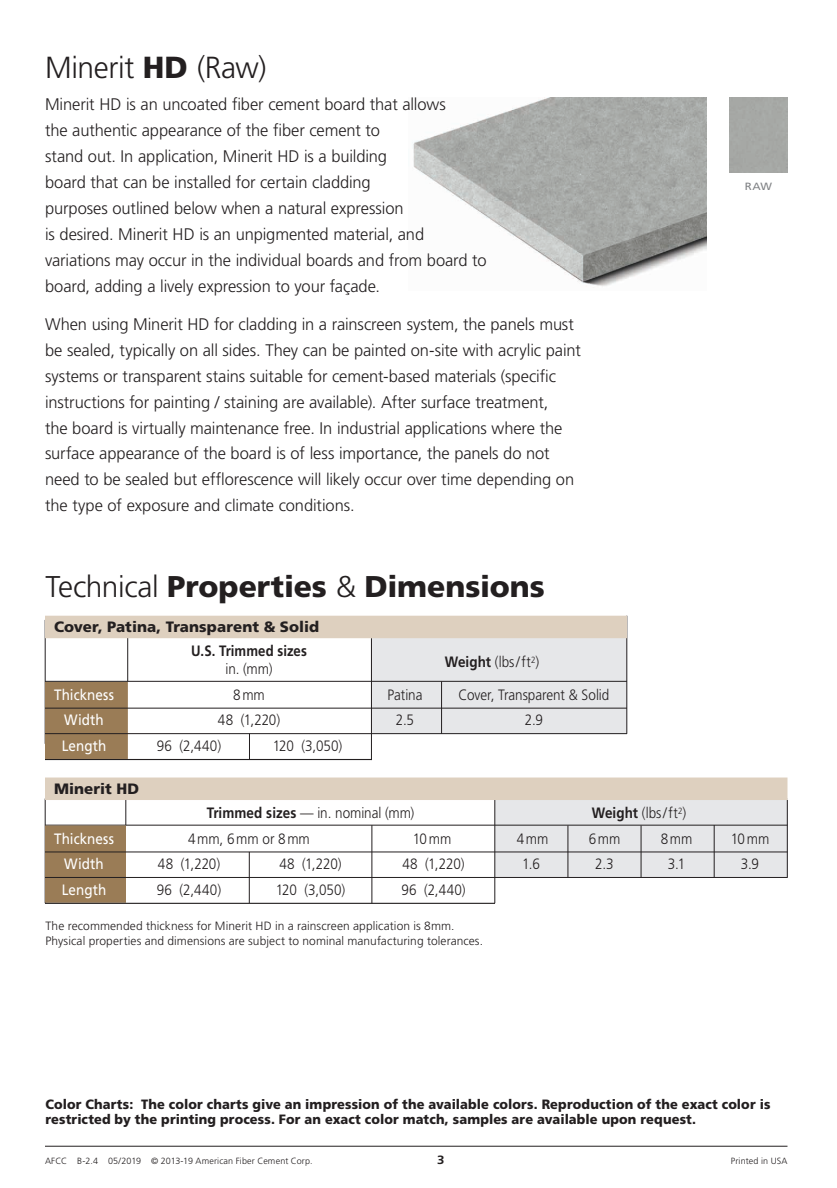
<style>
.page{position:relative;width:837px;height:1188px;background:#fff}
.page>*{position:absolute;margin:0;border:0;box-sizing:border-box;transform-origin:0 0}
.PRODUCT_name{font:300 30.45px "Frutiger";letter-spacing:-.01em;color:#231f20}
.PRODUCT_name-2{font:900 30px "Frutiger";letter-spacing:-.005em;color:#231f20}
.PRODUCT_description{font:300 16.8px/26px "Frutiger";letter-spacing:-.005em;color:#231f20}
.PRODUCT_description-2{font:300 16.5px/25.5px "Frutiger";letter-spacing:-.005em;color:#231f20}
.Specs{font:300 15px "Frutiger";letter-spacing:-.005em;color:#231f20;scale:.9 1}
.T_--_untrimmed_trimm{font:300 15px "Frutiger";letter-spacing:-.005em;color:#231f20;scale:.9 1}
.Specs-2{font:15px "Frutiger";letter-spacing:.005em;color:#fff;scale:.9 1}
.T_--_HEAD{font:900 15px "Frutiger";letter-spacing:.005em;color:#231f20}
.T_--_untrimmed_trimm-2{font:700 15px/18px "Frutiger";letter-spacing:.005em;color:#231f20;text-align:center;scale:.88 1}
.text_-_basic{font:900 13.5px/15px "Frutiger";letter-spacing:.01em;color:#231f20;scale:.95 1}
.PRODUCT_description-3{font:300 12px "Frutiger";letter-spacing:.005em;color:#231f20}
.Page___w_rule___text{font:700 12px "Frutiger";color:#231f20;scale:1.1 1}
.swatch_name{font:10.5px "Frutiger";color:#808285;scale:1.1 1}
.Page___w_rule___text-2{font:300 9px "Frutiger";letter-spacing:.015em;color:#231f20}
.s1{font-weight:900}
.s2{font-size:16.8px}
.s3{font-weight:300}
.s4{font-weight:700}
</style>
<div class="page">
<div style="left:371px;top:638px;width:256px;height:96px;background:#e6e7e9"></div>
<div style="left:495px;top:798px;width:293px;height:79px;background:#e6e7e9"></div>
<img style="left:413px;top:97px;width:294px;height:190px">
<hr style="left:627px;top:616px;width:1px;height:118px;background:#231f20">
<hr style="left:441px;top:681px;width:1px;height:53px;background:#231f20">
<hr style="left:714px;top:825px;width:1px;height:52px;background:#231f20">
<hr style="left:641px;top:825px;width:1px;height:52px;background:#231f20">
<hr style="left:568px;top:825px;width:1px;height:52px;background:#231f20">
<hr style="left:495px;top:798px;width:1px;height:105px;background:#231f20">
<hr style="left:372px;top:825px;width:1px;height:78px;background:#231f20">
<hr style="left:249px;top:852px;width:1px;height:51px;background:#231f20">
<svg style="left:126px;top:800px;width:1px;height:25px"></svg>
<hr style="left:45px;top:799px;width:1px;height:104px;background:#231f20">
<hr style="left:787px;top:800px;width:1px;height:78px;background:#231f20">
<hr style="left:371px;top:638px;width:1px;height:122px;background:#231f20">
<svg style="left:249px;top:734px;width:1px;height:25px"></svg>
<hr style="left:127px;top:620px;width:1px;height:61px;background:#231f20">
<hr style="left:45px;top:620px;width:1px;height:124px;background:#231f20">
<hr style="left:45px;top:1146px;width:743px;height:1px;background:#231f20">
<div style="left:45px;top:616px;width:582px;height:22px;background:#ded0bf"></div>
<div style="left:45px;top:682px;width:83px;height:77px;background:#9a7c56"></div>
<hr style="left:45px;top:681px;width:582px;height:1px;background:#231f20">
<hr style="left:45px;top:708px;width:582px;height:1px;background:#231f20">
<hr style="left:45px;top:733px;width:582px;height:1px;background:#231f20">
<hr style="left:45px;top:759px;width:327px;height:1px;background:#231f20">
<div style="left:45px;top:778px;width:743px;height:22px;background:#ded0bf"></div>
<hr style="left:45px;top:825px;width:743px;height:1px;background:#231f20">
<div style="left:45px;top:826px;width:81px;height:77px;background:#9a7c56"></div>
<hr style="left:45px;top:852px;width:743px;height:1px;background:#231f20">
<hr style="left:45px;top:877px;width:743px;height:1px;background:#231f20">
<hr style="left:45px;top:903px;width:450px;height:1px;background:#231f20">
<p class="PRODUCT_name" style="left:45px;top:51px;width:223px">Minerit <span class="s1">HD</span> (Raw)</p>
<p class="PRODUCT_description" style="left:45px;top:92px;width:443px">Minerit HD is an uncoated fiber cement board that allows<br>the authentic appearance of the fiber cement to<br>stand out. In application, Minerit HD is a building<br>board that can be installed for certain cladding<br>purposes outlined below when a natural expression<br>is desired. Minerit HD is an unpigmented material, and variations may occur in the individual boards and from board to board, adding a lively expression to your façade.</p>
<p class="PRODUCT_description" style="left:45px;top:311px;width:537px">When using Minerit HD for cladding in a rainscreen system, the panels must be sealed, typically on all sides. They can be painted on-site with acrylic paint systems or transparent stains suitable for cement-based materials (specific instructions for painting / staining are available). After surface treatment,<br>the board is virtually maintenance free. In industrial applications where the surface appearance of the board is of less importance, the panels do not</p>
<p class="PRODUCT_description-2" style="left:45px;top:467px;width:531px"><span class="s2">need to be sealed but efflorescence</span> will likely occur over time depending on the type of exposure and climate conditions.</p>
<p class="PRODUCT_name-2" style="left:45px;top:568px;width:501px"><span class="s3">Technical</span> Properties <span class="s3">&amp;</span> Dimensions</p>
<p class="swatch_name" style="left:745px;top:180px;width:26px">RAW</p>
<p class="T_--_HEAD" style="left:54px;top:618px;width:267px">Cover, Patina, Transparent &amp; Solid</p>
<p class="T_--_untrimmed_trimm-2" style="left:191px;top:642px;width:133px">U.S. Trimmed sizes <span class="s3">in. (mm)</span></p>
<p class="T_--_untrimmed_trimm" style="left:445px;top:653px;width:107px"><span class="s4">Weight</span> (lbs/ft<sup>2</sup>)</p>
<p class="Specs-2" style="left:54px;top:686px;width:68px">Thickness</p>
<p class="Specs" style="left:233px;top:686px;width:37px">8mm</p>
<p class="Specs" style="left:388px;top:686px;width:40px">Patina</p>
<p class="Specs" style="left:459px;top:686px;width:169px">Cover, Transparent &amp; Solid</p>
<p class="Specs-2" style="left:64px;top:711px;width:45px">Width</p>
<p class="Specs" style="left:218px;top:712px;width:71px">48 (1,220)</p>
<p class="Specs" style="left:396px;top:712px;width:22px">2.5</p>
<p class="Specs" style="left:525px;top:712px;width:22px">2.9</p>
<p class="Specs-2" style="left:62px;top:737px;width:51px">Length</p>
<p class="Specs" style="left:157px;top:737px;width:73px">96 (2,440)</p>
<p class="Specs" style="left:273px;top:737px;width:79px">120 (3,050)</p>
<p class="T_--_HEAD" style="left:54px;top:780px;width:87px">Minerit HD</p>
<p class="T_--_untrimmed_trimm" style="left:207px;top:804px;width:232px"><span class="s4">Trimmed sizes</span> — in. nominal (mm)</p>
<p class="T_--_untrimmed_trimm" style="left:592px;top:804px;width:107px"><span class="s4">Weight</span> (lbs/ft<sup>2</sup>)</p>
<p class="Specs-2" style="left:54px;top:830px;width:68px">Thickness</p>
<p class="Specs" style="left:188px;top:830px;width:137px">4mm, 6mm or 8mm</p>
<p class="Specs" style="left:413px;top:830px;width:44px">10mm</p>
<p class="Specs" style="left:517px;top:830px;width:37px">4mm</p>
<p class="Specs" style="left:589px;top:830px;width:37px">6mm</p>
<p class="Specs" style="left:661px;top:830px;width:37px">8mm</p>
<p class="Specs" style="left:731px;top:830px;width:44px">10mm</p>
<p class="Specs-2" style="left:64px;top:855px;width:45px">Width</p>
<p class="Specs" style="left:158px;top:855px;width:71px">48 (1,220)</p>
<p class="Specs" style="left:279px;top:855px;width:71px">48 (1,220)</p>
<p class="Specs" style="left:402px;top:855px;width:71px">48 (1,220)</p>
<p class="Specs" style="left:522px;top:855px;width:21px">1.6</p>
<p class="Specs" style="left:595px;top:855px;width:22px">2.3</p>
<p class="Specs" style="left:668px;top:855px;width:21px">3.1</p>
<p class="Specs" style="left:741px;top:855px;width:22px">3.9</p>
<p class="Specs-2" style="left:62px;top:881px;width:51px">Length</p>
<p class="Specs" style="left:157px;top:881px;width:73px">96 (2,440)</p>
<p class="Specs" style="left:276px;top:881px;width:79px">120 (3,050)</p>
<p class="Specs" style="left:401px;top:881px;width:73px">96 (2,440)</p>
<p class="PRODUCT_description-3" style="left:45px;top:919px;width:411px">The recommended thickness for Minerit HD in a rainscreen application is 8mm.</p>
<p class="PRODUCT_description-3" style="left:45px;top:934px;width:439px">Physical properties and dimensions are subject to nominal manufacturing tolerances.</p>
<p class="text_-_basic" style="left:45px;top:1097px;width:765px">Color Charts: The color charts give an impression of the available colors. Reproduction of the exact color is restricted by the printing process. For an exact color match, samples are available upon request.</p>
<p class="Page___w_rule___text-2" style="left:45px;top:1156px;width:269px">AFCC B-2.4 05/2019 © 2013-19 American Fiber Cement Corp.</p>
<p class="Page___w_rule___text" style="left:437px;top:1153px;width:8px">3</p>
<p class="Page___w_rule___text-2" style="left:731px;top:1156px;width:58px">Printed in USA</p>
</div>
